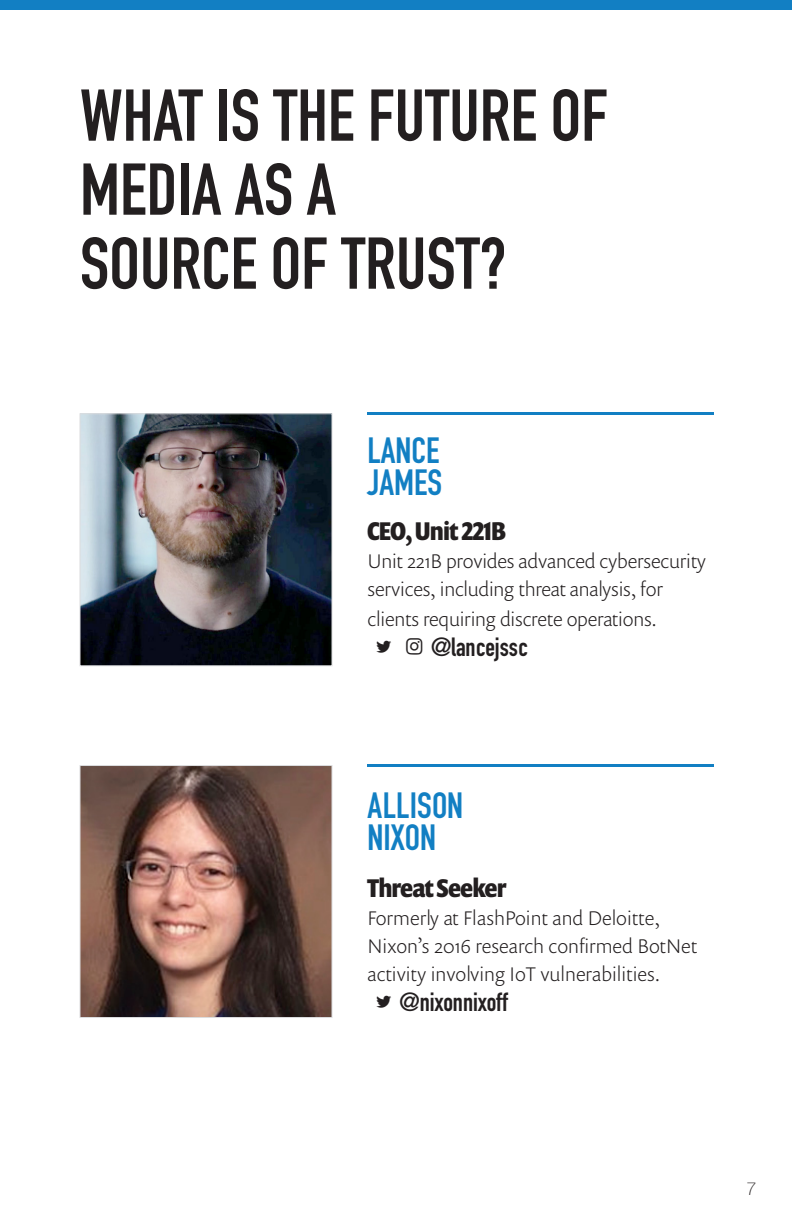
<style>
.page{position:relative;width:792px;height:1224px;background:#fff}
.page>*{position:absolute;margin:0;border:0;box-sizing:border-box;transform-origin:0 0}
.Subheader{font:700 72px/74px "DIN Condensed";color:#231f20}
.DRΛM_Presenter{font:700 36px "DIN Condensed";color:#127fc3}
.speaker_bios{font:700 36px "DIN Condensed";color:#127fc3}
.twitter{font:700 26px "DIN Condensed";color:#231f20}
.speaker_bios-2{font:700 26px "Prenton RP Cond";letter-spacing:-.01em;color:#231f20}
.speaker_bios-3{font:300 20px/28px "Prenton RP Pro";letter-spacing:-.01em;color:#231f20}
.twitter-2{font:300 20px/28px "Prenton RP Pro";color:#231f20}
.t1{font:100 18px "Helvetica Neue";color:#231f20}
.s1{font-family:"Social Media Circled";font-weight:400;font-size:30px}
</style>
<div class="page">
<hr style="left:367px;top:412px;width:347px;height:3px;background:#127fc3">
<div style="left:0;top:0;width:792px;height:10px;background:#127fc3"></div>
<hr style="left:367px;top:764px;width:347px;height:3px;background:#127fc3">
<img style="left:82px;top:767px;width:248px;height:249px">
<div style="left:80px;top:765px;width:252px;height:253px;border:1px solid #dcdddf"></div>
<img style="left:82px;top:415px;width:248px;height:249px">
<div style="left:80px;top:413px;width:252px;height:253px;border:1px solid #dcdddf"></div>
<p class="Subheader" style="left:80px;top:78px;width:529px">WHAT IS THE FUTURE OF<br>MEDIA AS A<br>SOURCE OF TRUST?</p>
<p class="DRΛM_Presenter" style="left:367px;top:426px;width:73px">LANCE</p>
<p class="DRΛM_Presenter" style="left:367px;top:458px;width:76px">JAMES</p>
<p class="speaker_bios-2" style="left:367px;top:514px;width:140px">CEO, Unit 221B</p>
<p class="speaker_bios-3" style="left:367px;top:546px;width:340px">Unit 221B provides advanced cybersecurity services, including threat analysis, for</p>
<p class="speaker_bios-3" style="left:367px;top:604px;width:291px">clients requiring discrete operations.</p>
<p class="twitter" style="left:367px;top:629px;width:162px"><span class="s1">ÍÚ</span>@lancejssc</p>
<p class="DRΛM_Presenter" style="left:367px;top:782px;width:97px">ALLISON</p>
<p class="speaker_bios" style="left:367px;top:814px;width:70px">NIXON</p>
<p class="speaker_bios-2" style="left:367px;top:871px;width:140px">Threat Seeker</p>
<p class="twitter-2" style="left:367px;top:903px;width:331px">Formerly at FlashPoint and Deloitte,<br>Nixon’s 2016 research confirmed BotNet activity involving IoT vulnerabilities.</p>
<p class="twitter" style="left:367px;top:984px;width:142px"><span class="s1">Í</span>@nixonnixoff</p>
<p class="t1" style="left:746px;top:1175px;width:12px">7</p>
</div>
